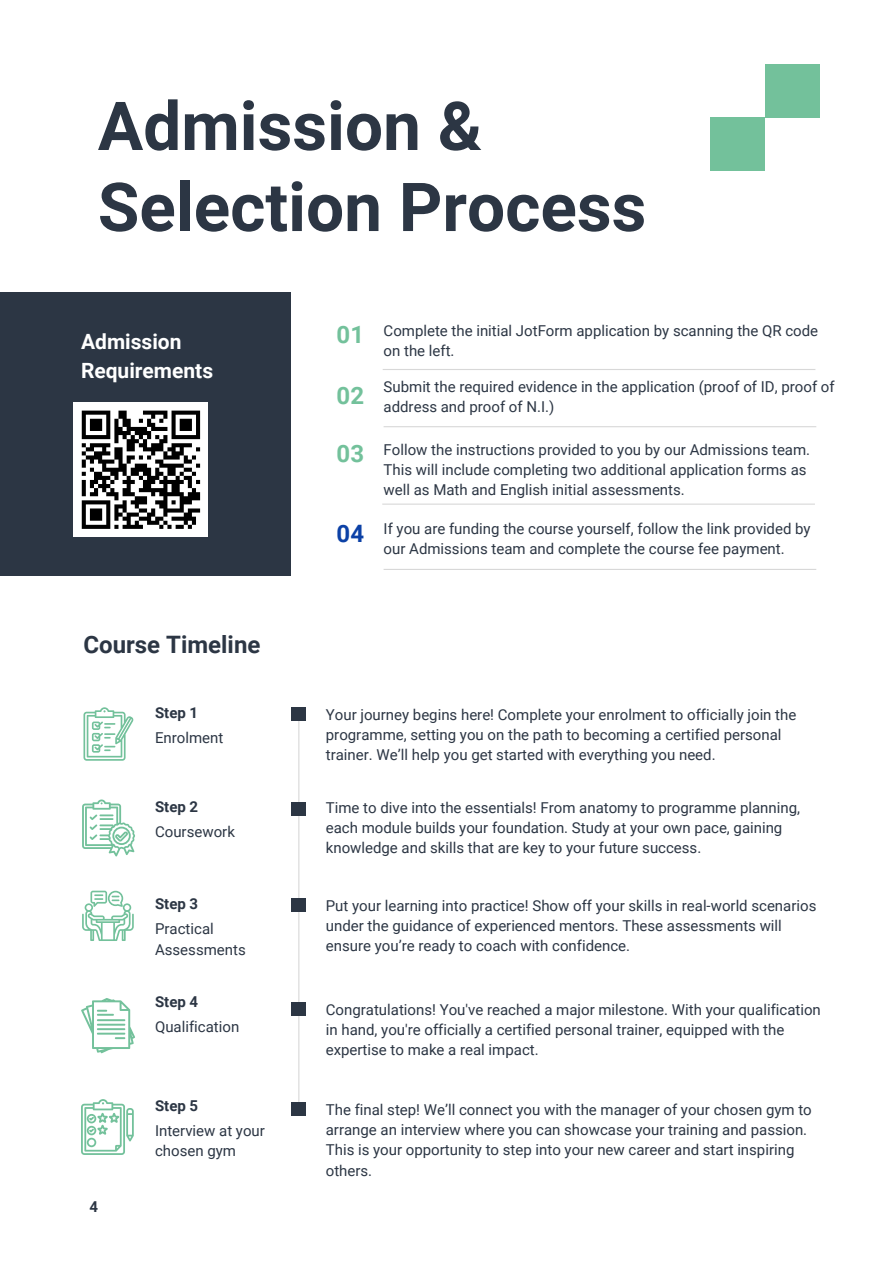
<style>
.page{position:relative;width:894px;height:1264px;background:#fff}
.page>*{position:absolute;margin:0;border:0;box-sizing:border-box;transform-origin:0 0}
.t1{font:700 67.5px/81px "Roboto";color:#2c3644}
.t2{font:700 24px "Roboto";color:#2c3644}
.t3{font:700 24px "Roboto";color:#73c19b}
.t4{font:700 24px "Roboto";color:#0c41a6}
.t5{font:700 21px "Roboto";color:#fff}
.t6{font:15px/20px "Roboto";color:#2c3644}
.t7{font:700 15px "Roboto";color:#2c3644}
</style>
<div class="page">
<div style="left:0;top:292px;width:291px;height:284px;background:#2c3644"></div>
<hr style="left:382px;top:369px;width:433px;height:1px;background:#d8d8d8">
<hr style="left:383px;top:426px;width:433px;height:1px;background:#d8d8d8">
<hr style="left:382px;top:503px;width:432px;height:1px;background:#d8d8d8">
<hr style="left:383px;top:569px;width:433px;height:1px;background:#d8d8d8">
<hr style="left:298px;top:709px;width:1px;height:399px;background:#d8d8d8">
<div style="left:292px;top:707px;width:14px;height:13px;background:#2c3644"></div>
<div style="left:292px;top:802px;width:14px;height:13px;background:#2c3644"></div>
<div style="left:292px;top:897px;width:14px;height:14px;background:#2c3644"></div>
<div style="left:292px;top:1001px;width:14px;height:14px;background:#2c3644"></div>
<div style="left:292px;top:1101px;width:14px;height:14px;background:#2c3644"></div>
<svg style="left:83px;top:707px;width:51px;height:53px"></svg>
<svg style="left:82px;top:799px;width:53px;height:57px"></svg>
<svg style="left:82px;top:890px;width:52px;height:51px"></svg>
<svg style="left:81px;top:998px;width:54px;height:55px"></svg>
<svg style="left:81px;top:1099px;width:53px;height:55px"></svg>
<div style="left:710px;top:117px;width:54px;height:53px;background:#73c19b"></div>
<div style="left:764px;top:64px;width:55px;height:54px;background:#73c19b"></div>
<div style="left:74px;top:402px;width:134px;height:135px;background:#fff"></div>
<svg style="left:81px;top:410px;width:120px;height:119px"></svg>
<h1 class="t1" style="left:98px;top:86px;width:550px">Admission &amp;<br>Selection Process</h1>
<p class="t5" style="left:81px;top:329px;width:102px">Admission</p>
<p class="t5" style="left:81px;top:358px;width:134px">Requirements</p>
<p class="t2" style="left:83px;top:630px;width:178px">Course Timeline</p>
<p class="t7" style="left:155px;top:704px;width:45px">Step 1</p>
<p class="t6" style="left:155px;top:728px;width:70px">Enrolment</p>
<p class="t7" style="left:155px;top:797px;width:45px">Step 2</p>
<p class="t6" style="left:155px;top:821px;width:81px">Coursework</p>
<p class="t7" style="left:155px;top:895px;width:45px">Step 3</p>
<p class="t6" style="left:155px;top:919px;width:92px">Practical<br>Assessments</p>
<h4 class="t7" style="left:155px;top:993px;width:45px">Step 4</h4>
<p class="t6" style="left:155px;top:1017px;width:86px">Qualification</p>
<p class="t7" style="left:155px;top:1097px;width:45px">Step 5</p>
<h4 class="t7" style="left:89px;top:1198px;width:10px">4</h4>
<p class="t6" style="left:155px;top:1120px;width:111px">Interview at your chosen gym</p>
<h4 class="t3" style="left:336px;top:321px;width:29px">01</h4>
<p class="t3" style="left:336px;top:381px;width:29px">02</p>
<h4 class="t3" style="left:336px;top:440px;width:29px">03</h4>
<p class="t4" style="left:336px;top:519px;width:29px">04</p>
<h3 class="t6" style="left:383px;top:320px;width:436px">Complete the initial JotForm application by scanning the QR code</h3>
<h3 class="t6" style="left:383px;top:340px;width:72px">on the left.</h3>
<p class="t6" style="left:383px;top:377px;width:452px">Submit the required evidence in the application (proof of ID, proof of address and proof of N.I.)</p>
<p class="t6" style="left:383px;top:439px;width:428px">Follow the instructions provided to you by our Admissions team.<br>This will include completing two additional application forms as well as Math and English initial assessments.</p>
<p class="t6" style="left:383px;top:519px;width:428px">If you are funding the course yourself, follow the link provided by our Admissions team and complete the course fee payment.</p>
<p class="t6" style="left:326px;top:704px;width:472px">Your journey begins here! Complete your enrolment to officially join the programme, setting you on the path to becoming a certified personal trainer. We’ll help you get started with everything you need.</p>
<h2 class="t6" style="left:326px;top:797px;width:475px">Time to dive into the essentials! From anatomy to programme planning, each module builds your foundation. Study at your own pace, gaining knowledge and skills that are key to your future success.</h2>
<p class="t6" style="left:326px;top:896px;width:492px">Put your learning into practice! Show off your skills in real-world scenarios under the guidance of experienced mentors. These assessments will ensure you’re ready to coach with confidence.</p>
<p class="t6" style="left:326px;top:1000px;width:496px">Congratulations! You've reached a major milestone. With your qualification in hand, you're officially a certified personal trainer, equipped with the expertise to make a real impact.</p>
<h4 class="t6" style="left:326px;top:1100px;width:487px">The final step! We’ll connect you with the manager of your chosen gym to arrange an interview where you can showcase your training and passion.<br>This is your opportunity to step into your new career and start inspiring others.</h4>
</div>
